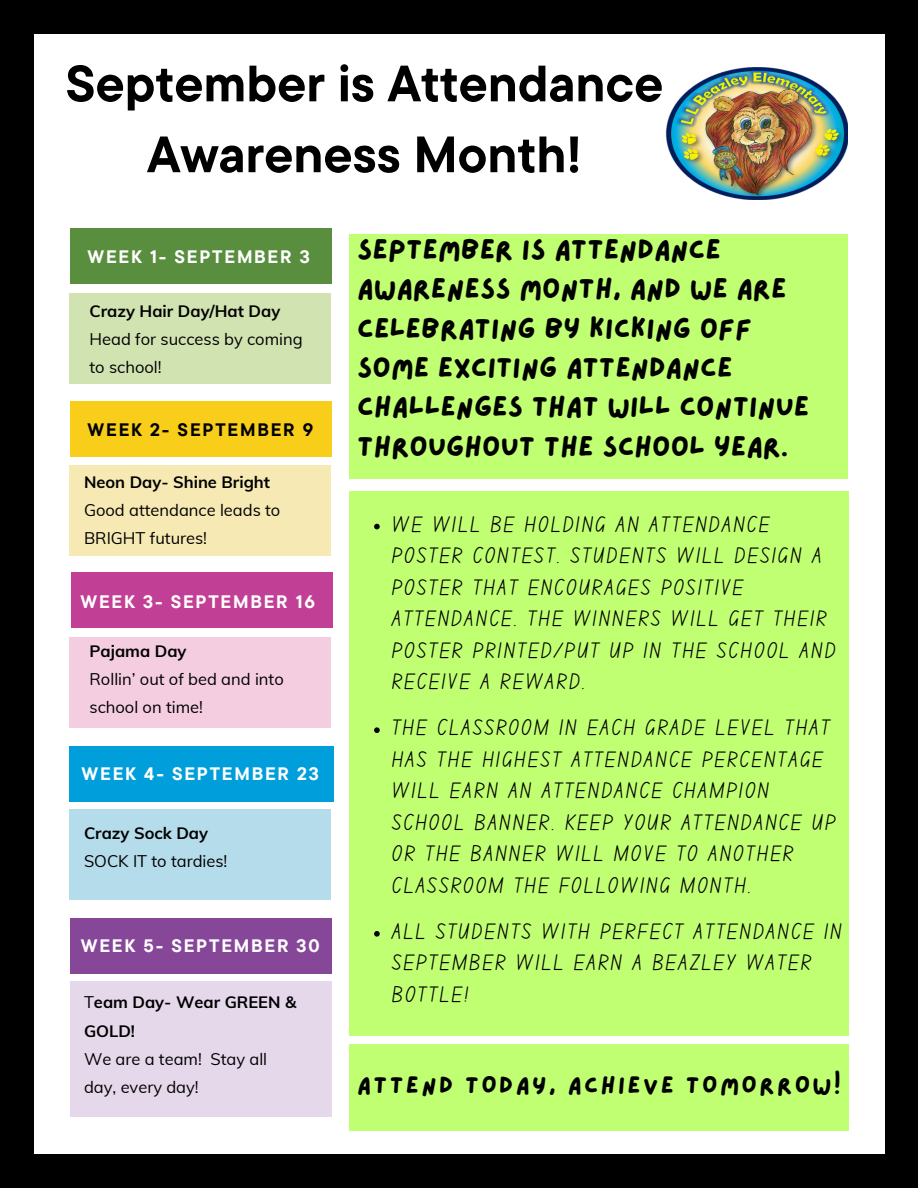
<style>
.page{position:relative;width:918px;height:1188px;background:#fff}
.page>*{position:absolute;margin:0;border:0;box-sizing:border-box;transform-origin:0 0}
.t1{font:700 51px/70.8px "TT Commons Pro";color:#000;text-align:center}
.t2{font:28.5px/39.3px "Lazydog";color:#000}
.t3{font:24px "Lazydog";letter-spacing:.1em;color:#000}
.t4{font:22.5px/31.5px "Canva School Font";letter-spacing:.1em;color:#000}
.t5{font:700 18px "TT Commons Pro";letter-spacing:.1em;color:#fff}
.t6{font:700 18px "TT Commons Pro";letter-spacing:.1em;color:#000}
.t7{font:16.5px/28.2px "Muli";color:#000}
.t8{font:700 16.5px/28.2px "Muli";color:#000}
.s1{font-weight:400}
</style>
<div class="page">
<div style="left:0;top:0;width:918px;height:1188px;background:linear-gradient(to right,#000,#020202)"></div>
<div style="left:34px;top:34px;width:850px;height:1120px;background:#fff"></div>
<div style="left:70px;top:228px;width:261px;height:56px;background:#5a8e3f"></div>
<div style="left:70px;top:293px;width:261px;height:90px;background:#d1e3b1"></div>
<div style="left:70px;top:746px;width:264px;height:55px;background:#009edb"></div>
<div style="left:70px;top:809px;width:261px;height:91px;background:#b5dceb"></div>
<div style="left:70px;top:401px;width:261px;height:56px;background:#f8ce1b"></div>
<div style="left:70px;top:465px;width:261px;height:91px;background:#f6e9b3"></div>
<div style="left:71px;top:572px;width:262px;height:56px;background:#c14096"></div>
<div style="left:70px;top:637px;width:261px;height:90px;background:#f4cde1"></div>
<div style="left:70px;top:918px;width:261px;height:55px;background:#874799"></div>
<div style="left:70px;top:981px;width:262px;height:135px;background:#e6d8eb"></div>
<div style="left:349px;top:235px;width:499px;height:244px;background:#c1ff72"></div>
<div style="left:349px;top:491px;width:500px;height:544px;background:#c1ff72"></div>
<svg style="left:374px;top:524px;width:6px;height:5px"></svg>
<svg style="left:374px;top:727px;width:6px;height:6px"></svg>
<svg style="left:374px;top:931px;width:6px;height:6px"></svg>
<div style="left:349px;top:1044px;width:500px;height:86px;background:#c1ff72"></div>
<img style="left:665px;top:68px;width:183px;height:131px">
<h3 class="t1" style="left:66px;top:47px;width:599px">September is Attendance<br>Awareness Month!</h3>
<p class="t5" style="left:88px;top:245px;width:224px">WEEK 1- SEPTEMBER 3</p>
<h5 class="t8" style="left:90px;top:297px;width:192px">Crazy Hair Day/Hat Day</h5>
<p class="t7" style="left:90px;top:325px;width:215px">Head for success by coming to school!</p>
<p class="t6" style="left:88px;top:418px;width:227px">WEEK 2- SEPTEMBER 9</p>
<h5 class="t8" style="left:84px;top:468px;width:188px">Neon Day- Shine Bright</h5>
<p class="t7" style="left:84px;top:496px;width:198px">Good attendance leads to<br>BRIGHT futures!</p>
<p class="t5" style="left:81px;top:590px;width:236px">WEEK 3- SEPTEMBER 16</p>
<h2 class="t8" style="left:90px;top:637px;width:98px">Pajama Day</h2>
<p class="t7" style="left:90px;top:665px;width:196px">Rollin’ out of bed and into school on time!</p>
<p class="t5" style="left:82px;top:762px;width:239px">WEEK 4- SEPTEMBER 23</p>
<h5 class="t8" style="left:84px;top:818px;width:126px">Crazy Sock Day</h5>
<p class="t7" style="left:84px;top:846px;width:145px">SOCK IT to tardies!</p>
<p class="t5" style="left:81px;top:934px;width:240px">WEEK 5- SEPTEMBER 30</p>
<p class="t8" style="left:84px;top:988px;width:214px"><span class="s1">T</span>eam Day- Wear GREEN &amp;<br>GOLD!</p>
<p class="t7" style="left:84px;top:1044px;width:185px">We are a team! Stay all day, every day!</p>
<p class="t2" style="left:357px;top:231px;width:454px">SEPTEMBER IS ATTENDANCE<br>AWARENESS MONTH, AND WE ARE<br>CELEBRATING BY KICKING OFF<br>SOME EXCITING ATTENDANCE<br>CHALLENGES THAT WILL CONTINUE<br>THROUGHOUT THE SCHOOL YEAR.</p>
<h5 class="t4" style="left:392px;top:511px;width:445px">WE WILL BE HOLDING AN ATTENDANCE POSTER CONTEST. STUDENTS WILL DESIGN A POSTER THAT ENCOURAGES POSITIVE ATTENDANCE. THE WINNERS WILL GET THEIR POSTER PRINTED/PUT UP IN THE SCHOOL AND RECEIVE A REWARD.</h5>
<p class="t4" style="left:392px;top:715px;width:445px">THE CLASSROOM IN EACH GRADE LEVEL THAT HAS THE HIGHEST ATTENDANCE PERCENTAGE WILL EARN AN ATTENDANCE CHAMPION SCHOOL BANNER. KEEP YOUR ATTENDANCE UP OR THE BANNER WILL MOVE TO ANOTHER CLASSROOM THE FOLLOWING MONTH.</p>
<p class="t4" style="left:392px;top:919px;width:451px">ALL STUDENTS WITH PERFECT ATTENDANCE IN<br>SEPTEMBER WILL EARN A BEAZLEY WATER<br>BOTTLE!</p>
<h5 class="t3" style="left:357px;top:1074px;width:485px">ATTEND TODAY, ACHIEVE TOMORROW!</h5>
</div>
